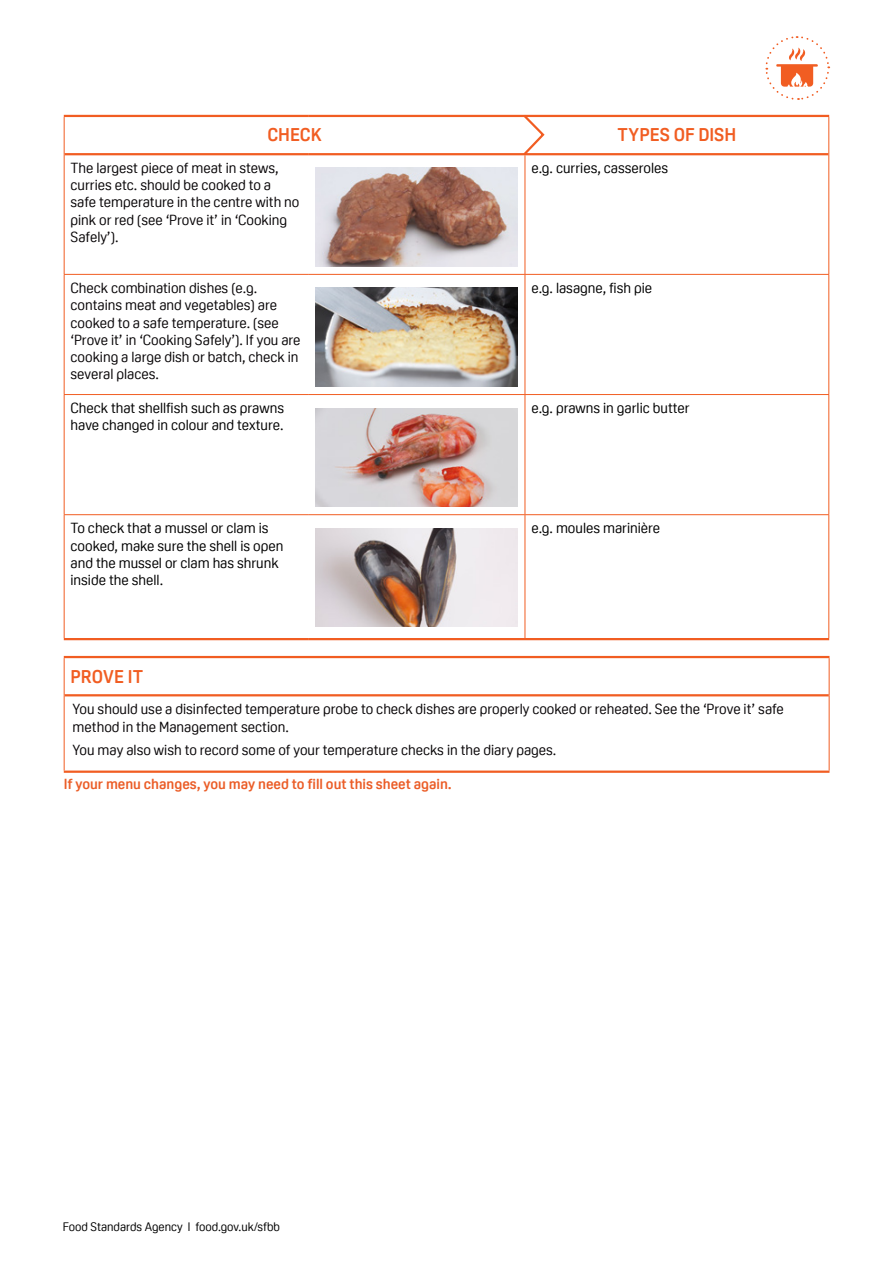
<style>
.page{position:relative;width:893px;height:1263px;background:#fff}
.page>*{position:absolute;margin:0;border:0;box-sizing:border-box;transform-origin:0 0}
.Heading_6{font:700 18px "Oscine";color:#f15d22}
.Body_Copy{font:14.25px/17.2px "Oscine";color:#080507}
.Body_Copy-2{font:14.25px/17.2px "Oscine";color:#000}
.Body_Copy-3{font:700 14.25px "Oscine";color:#eb5d27}
.t1{font:12px "Oscine";color:#000}
</style>
<div class="page">
<hr style="left:525px;top:155px;width:1px;height:119px;background:#f15d22">
<hr style="left:525px;top:275px;width:1px;height:119px;background:#f15d22">
<hr style="left:525px;top:395px;width:1px;height:119px;background:#f15d22">
<hr style="left:525px;top:515px;width:1px;height:123px;background:#f15d22">
<hr style="left:64px;top:274px;width:244px;height:1px;background:#f15d22">
<hr style="left:308px;top:274px;width:217px;height:1px;background:#f15d22">
<hr style="left:525px;top:274px;width:304px;height:1px;background:#f15d22">
<hr style="left:64px;top:394px;width:244px;height:1px;background:#f15d22">
<hr style="left:308px;top:394px;width:217px;height:1px;background:#f15d22">
<hr style="left:525px;top:394px;width:304px;height:1px;background:#f15d22">
<hr style="left:64px;top:514px;width:244px;height:1px;background:#f15d22">
<hr style="left:308px;top:514px;width:217px;height:1px;background:#f15d22">
<hr style="left:525px;top:514px;width:304px;height:1px;background:#f15d22">
<hr style="left:64px;top:115px;width:244px;height:2px;background:#f15d22">
<hr style="left:308px;top:115px;width:217px;height:2px;background:#f15d22">
<hr style="left:525px;top:115px;width:304px;height:2px;background:#f15d22">
<hr style="left:64px;top:154px;width:1px;height:120px;background:#f15d22">
<hr style="left:828px;top:154px;width:1px;height:120px;background:#f15d22">
<hr style="left:64px;top:275px;width:1px;height:119px;background:#f15d22">
<hr style="left:828px;top:275px;width:1px;height:119px;background:#f15d22">
<hr style="left:64px;top:395px;width:1px;height:119px;background:#f15d22">
<hr style="left:828px;top:395px;width:1px;height:119px;background:#f15d22">
<hr style="left:64px;top:515px;width:1px;height:123px;background:#f15d22">
<hr style="left:828px;top:515px;width:1px;height:123px;background:#f15d22">
<hr style="left:64px;top:117px;width:1px;height:37px;background:#f15d22">
<hr style="left:828px;top:117px;width:1px;height:37px;background:#f15d22">
<hr style="left:65px;top:153px;width:243px;height:2px;background:#f15d22">
<hr style="left:308px;top:153px;width:217px;height:2px;background:#f15d22">
<hr style="left:525px;top:153px;width:303px;height:2px;background:#f15d22">
<hr style="left:64px;top:638px;width:244px;height:2px;background:#f15d22">
<hr style="left:308px;top:638px;width:217px;height:2px;background:#f15d22">
<hr style="left:525px;top:638px;width:304px;height:2px;background:#f15d22">
<img style="left:316px;top:168px;width:201px;height:98px">
<img style="left:316px;top:288px;width:201px;height:99px">
<img style="left:316px;top:408px;width:201px;height:99px">
<img style="left:316px;top:528px;width:201px;height:99px">
<hr style="left:64px;top:656px;width:765px;height:2px;background:#f15d22">
<hr style="left:65px;top:694px;width:764px;height:2px;background:#f15d22">
<hr style="left:64px;top:658px;width:1px;height:37px;background:#f15d22">
<hr style="left:829px;top:658px;width:1px;height:37px;background:#f15d22">
<hr style="left:64px;top:770px;width:765px;height:3px;background:#f15d22">
<hr style="left:64px;top:695px;width:1px;height:75px;background:#f15d22">
<hr style="left:829px;top:695px;width:1px;height:75px;background:#f15d22">
<svg style="left:521px;top:114px;width:25px;height:44px"></svg>
<svg style="left:765px;top:36px;width:65px;height:64px"></svg>
<h4 class="Heading_6" style="left:268px;top:125px;width:56px">CHECK</h4>
<h4 class="Heading_6" style="left:617px;top:125px;width:120px">TYPES OF DISH</h4>
<p class="Body_Copy" style="left:71px;top:159px;width:230px">The largest piece of meat in stews, curries etc. should be cooked to a safe temperature in the centre with no pink or red (see ‘Prove it’ in ‘Cooking<br>Safely’).</p>
<p class="Body_Copy-2" style="left:531px;top:159px;width:138px">e.g. curries, casseroles</p>
<p class="Body_Copy" style="left:71px;top:279px;width:232px">Check combination dishes (e.g. contains meat and vegetables) are cooked to a safe temperature. (see ‘Prove it’ in ‘Cooking Safely’). If you are cooking a large dish or batch, check in several places.</p>
<p class="Body_Copy-2" style="left:531px;top:279px;width:122px">e.g. lasagne, fish pie</p>
<p class="Body_Copy-2" style="left:71px;top:400px;width:215px">Check that shellfish such as prawns have changed in colour and texture.</p>
<p class="Body_Copy-2" style="left:531px;top:400px;width:160px">e.g. prawns in garlic butter</p>
<p class="Body_Copy-2" style="left:71px;top:520px;width:214px">To check that a mussel or clam is cooked, make sure the shell is open and the mussel or clam has shrunk inside the shell.</p>
<p class="Body_Copy-2" style="left:531px;top:520px;width:130px">e.g. moules marinière</p>
<h4 class="Heading_6" style="left:71px;top:666px;width:74px">PROVE IT</h4>
<p class="Body_Copy" style="left:73px;top:701px;width:713px">You should use a disinfected temperature probe to check dishes are properly cooked or reheated. See the ‘Prove it’ safe method in the Management section.</p>
<p class="Body_Copy" style="left:73px;top:742px;width:485px">You may also wish to record some of your temperature checks in the diary pages.</p>
<p class="Body_Copy-3" style="left:64px;top:776px;width:390px">If your menu changes, you may need to fill out this sheet again.</p>
<p class="t1" style="left:63px;top:1219px;width:219px">Food Standards Agency l food.gov.uk/sfbb</p>
</div>
